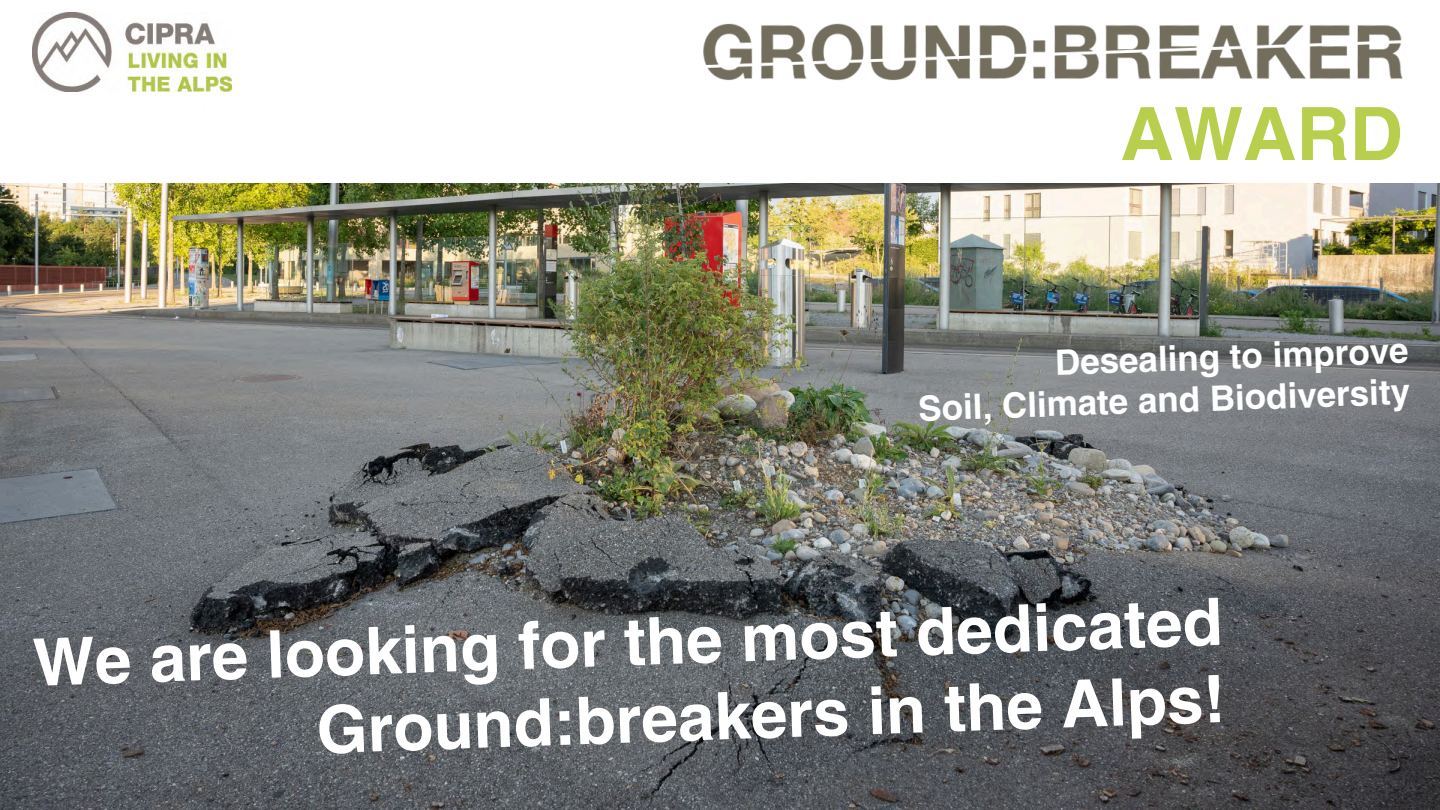
<style>
.page{position:relative;width:1440px;height:810px;background:#fff}
.page>*{position:absolute;margin:0;border:0;box-sizing:border-box;transform-origin:0 0}
.t1{font:700 73.6px "Helvetica LT Pro";color:#b7cf4c}
.t2{font:700 65.7px/77.3px "Helvetica LT Pro";color:#fff;text-align:right}
.t3{font:700 35px "Helvetica LT Pro";color:#fff}
</style>
<div class="page">
<img style="left:0;top:184px;width:1440px;height:626px">
<img style="left:703px;top:23px;width:700px;height:58px">
<img style="left:32px;top:13px;width:199px;height:79px">
<p class="t1" style="left:1121px;top:107px;width:284px">AWARD</p>
<p class="t3" style="left:1055px;top:350px;width:355px;rotate:-2deg">Desealing to improve</p>
<h2 class="t3" style="left:918px;top:396px;width:493px;rotate:-2deg">Soil, Climate and Biodiversity</h2>
<p class="t2" style="left:32px;top:631px;width:1192px;rotate:-2deg">We are looking for the most dedicated<br>Ground:breakers in the Alps!</p>
</div>
